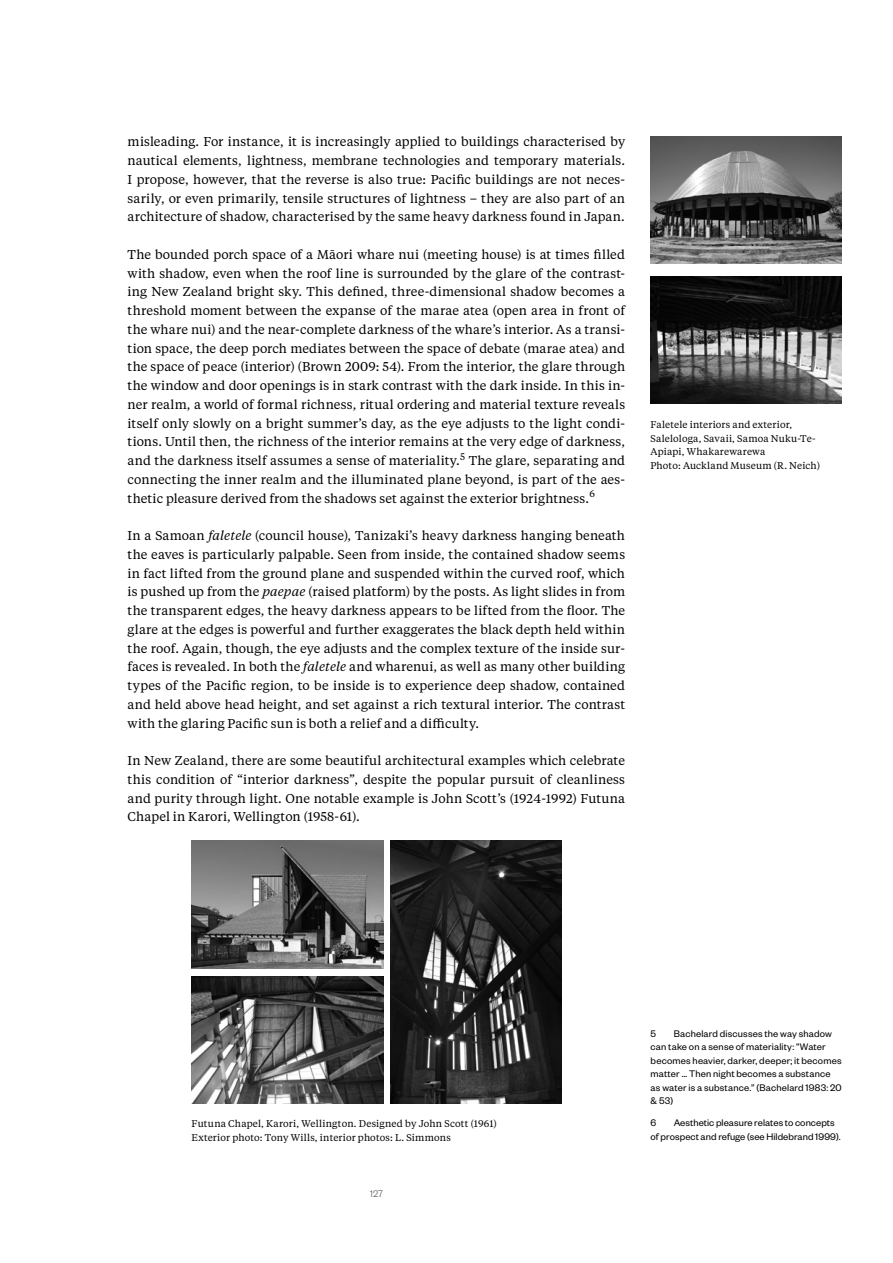
<style>
.page{position:relative;width:893px;height:1263px;background:#fff}
.page>*{position:absolute;margin:0;border:0;box-sizing:border-box;transform-origin:0 0}
.t1{font:12.75px/18.8px "Tiempos Text";letter-spacing:.01em;color:#000;text-align:justify}
.t2{font:10.5px/13.5px "Founders Grotesk";letter-spacing:.015em;color:#000}
.t3{font:300 10.5px "Founders Grotesk";color:#58595b}
.t4{font:9.75px/13.5px "Tiempos Text";letter-spacing:.015em;color:#000}
.s1{font-style:italic}
</style>
<div class="page">
<img style="left:651px;top:136px;width:191px;height:128px">
<img style="left:651px;top:276px;width:191px;height:128px">
<img style="left:192px;top:841px;width:191px;height:128px">
<img style="left:192px;top:976px;width:191px;height:128px">
<img style="left:390px;top:841px;width:171px;height:262px">
<p class="t1" style="left:128px;top:132px;width:499px">misleading. For instance, it is increasingly applied to buildings characterised by nautical elements, lightness, membrane technologies and temporary materials.<br>I propose, however, that the reverse is also true: Pacific buildings are not neces&shy;sarily, or even primarily, tensile structures of lightness – they are also part of an architecture of shadow, characterised by the same heavy darkness found in Japan.</p>
<p class="t1" style="left:128px;top:244px;width:499px">The bounded porch space of a Māori whare nui (meeting house) is at times filled with shadow, even when the roof line is surrounded by the glare of the contrast&shy;ing New Zealand bright sky. This defined, three-dimensional shadow becomes a threshold moment between the expanse of the marae atea (open area in front of the whare nui) and the near-complete darkness of the whare’s interior. As a transi&shy;tion space, the deep porch mediates between the space of debate (marae atea) and the space of peace (interior) (Brown 2009: 54). From the interior, the glare through the window and door openings is in stark contrast with the dark inside. In this in&shy;ner realm, a world of formal richness, ritual ordering and material texture reveals itself only slowly on a bright summer’s day, as the eye adjusts to the light condi&shy;tions. Until then, the richness of the interior remains at the very edge of darkness, and the darkness itself assumes a sense of materiality.<sup>5</sup> The glare, separating and connecting the inner realm and the illuminated plane beyond, is part of the aes&shy;thetic pleasure derived from the shadows set against the exterior brightness.<sup>6</sup></p>
<p class="t1" style="left:128px;top:526px;width:499px">In a Samoan <span class="s1">faletele</span> (council house), Tanizaki’s heavy darkness hanging beneath the eaves is particularly palpable. Seen from inside, the contained shadow seems in fact lifted from the ground plane and suspended within the curved roof, which is pushed up from the <span class="s1">paepae</span> (raised platform) by the posts. As light slides in from the transparent edges, the heavy darkness appears to be lifted from the floor. The glare at the edges is powerful and further exaggerates the black depth held within the roof. Again, though, the eye adjusts and the complex texture of the inside sur&shy;faces is revealed. In both the <span class="s1">faletele</span> and wharenui, as well as many other building types of the Pacific region, to be inside is to experience deep shadow, contained and held above head height, and set against a rich textural interior. The contrast with the glaring Pacific sun is both a relief and a difficulty.</p>
<p class="t1" style="left:128px;top:751px;width:499px">In New Zealand, there are some beautiful architectural examples which celebrate this condition of “interior darkness”, despite the popular pursuit of cleanliness and purity through light. One notable example is John Scott’s (1924-1992) Futuna Chapel in Karori, Wellington (1958-61).</p>
<p class="t4" style="left:651px;top:418px;width:171px">Faletele interiors and exterior,<br>Salelologa, Savaii, Samoa Nuku-Te-<br>Apiapi, Whakarewarewa<br>Photo: Auckland Museum (R. Neich)</p>
<p class="t4" style="left:192px;top:1116px;width:307px">Futuna Chapel, Karori, Wellington. Designed by John Scott (1961)<br>Exterior photo: Tony Wills, interior photos: L. Simmons</p>
<p class="t3" style="left:370px;top:1187px;width:14px">127</p>
<p class="t2" style="left:651px;top:1026px;width:193px;text-indent:23px">Bachelard discusses the way shadow can take on a sense of materiality: “Water becomes heavier, darker, deeper; it becomes matter … Then night becomes a substance as water is a substance.” (Bachelard 1983: 20 &amp; 53)</p>
<p class="t2" style="left:651px;top:1115px;width:7px">6</p>
<p class="t2" style="left:651px;top:1026px;width:7px">5</p>
<p class="t2" style="left:651px;top:1115px;width:191px;text-indent:23px">Aesthetic pleasure relates to concepts of prospect and refuge (see Hildebrand 1999).</p>
</div>
